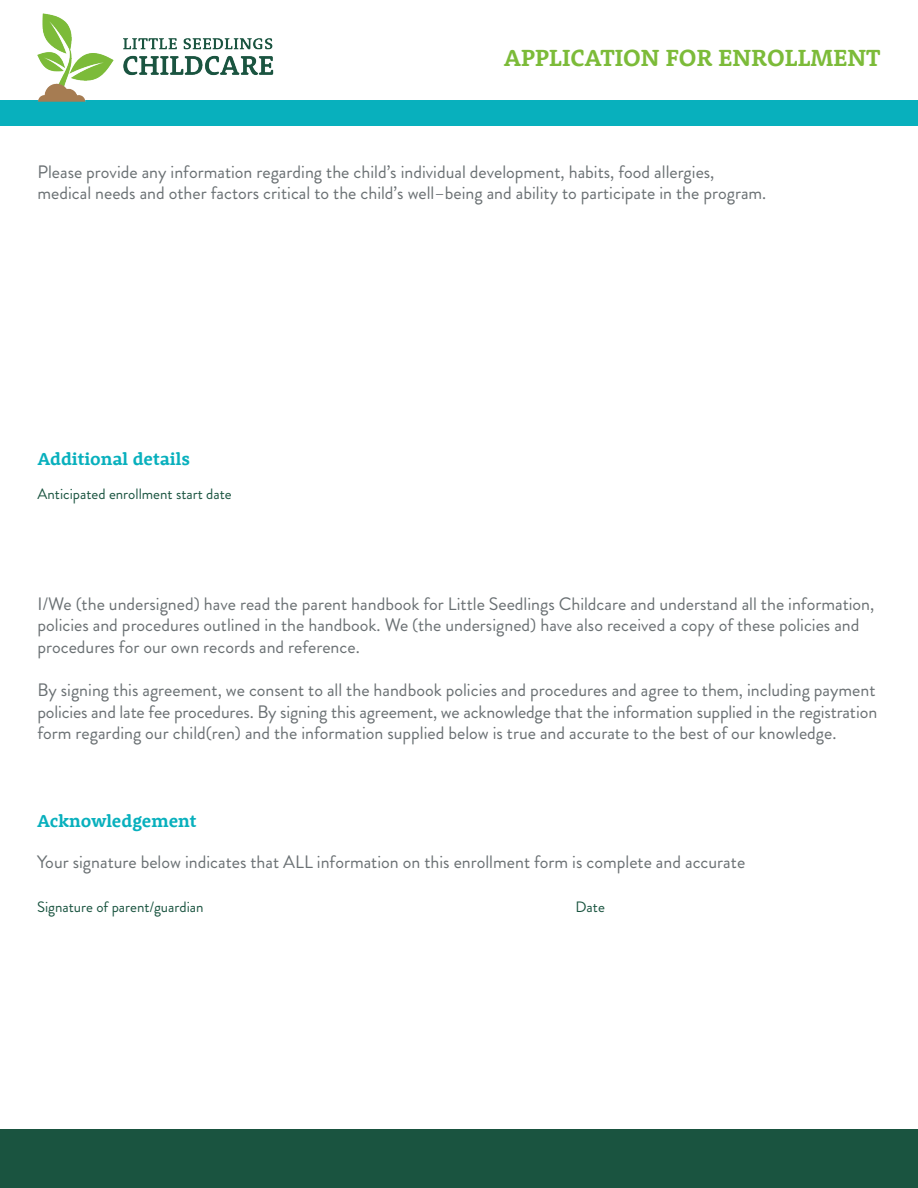
<style>
.page{position:relative;width:918px;height:1188px;background:#fff}
.page>*{position:absolute;margin:0;border:0;box-sizing:border-box;transform-origin:0 0}
.t1{font:700 24px "Rooney";color:#7cbb39}
.t2{font:18px/21.6px "Brandon Grotesque";color:#6a7073}
.t3{font:700 18px "Rooney";color:#08b0bd}
.t4{font:15px "Brandon Grotesque";color:#1a5440}
</style>
<div class="page">
<div style="left:0;top:1130px;width:918px;height:58px;background:#1a5440"></div>
<div style="left:0;top:100px;width:918px;height:26px;background:#08b0bd"></div>
<img style="left:38px;top:13px;width:236px;height:88px">
<h1 class="t1" style="left:504px;top:42px;width:378px">APPLICATION FOR ENROLLMENT</h1>
<p class="t2" style="left:38px;top:161px;width:730px">Please provide any information regarding the child’s individual development, habits, food allergies, medical needs and other factors critical to the child’s well–being and ability to participate in the program.</p>
<p class="t3" style="left:38px;top:447px;width:154px">Additional details</p>
<p class="t4" style="left:38px;top:483px;width:196px">Anticipated enrollment start date</p>
<p class="t2" style="left:38px;top:593px;width:838px">I/We (the undersigned) have read the parent handbook for Little Seedlings Childcare and understand all the information, policies and procedures outlined in the handbook. We (the undersigned) have also received a copy of these policies and procedures for our own records and reference.</p>
<p class="t2" style="left:38px;top:679px;width:842px;text-align:justify">By signing this agreement, we consent to all the handbook policies and procedures and agree to them, including payment policies and late fee procedures. By signing this agreement, we acknowledge that the information supplied in the registration form regarding our child(ren) and the information supplied below is true and accurate to the best of our knowledge.</p>
<p class="t3" style="left:37px;top:809px;width:161px">Acknowledgement</p>
<p class="t2" style="left:37px;top:852px;width:710px">Your signature below indicates that ALL information on this enrollment form is complete and accurate</p>
<p class="t4" style="left:37px;top:897px;width:168px">Signature of parent/guardian</p>
<p class="t4" style="left:576px;top:897px;width:31px">Date</p>
</div>
